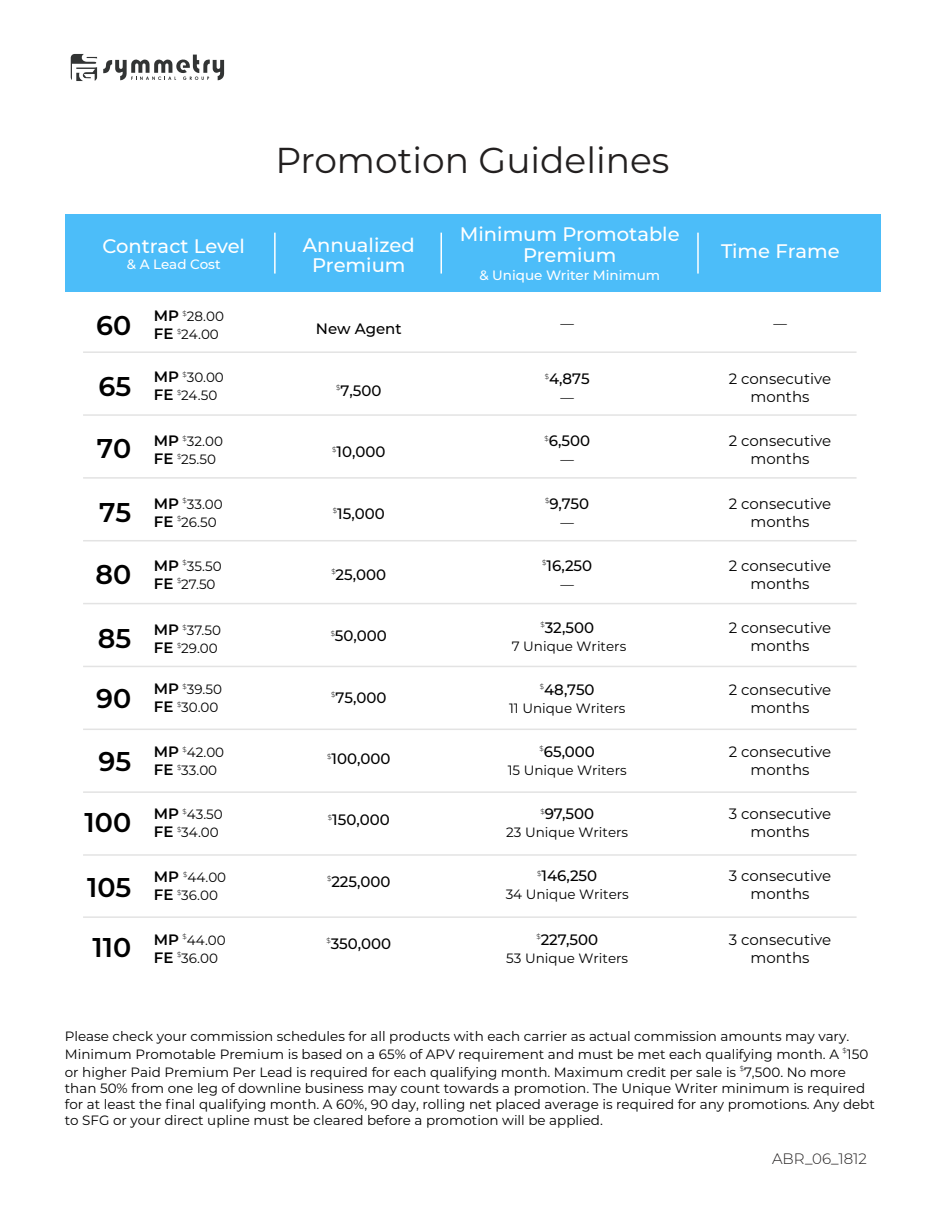
<style>
.page{position:relative;width:945px;height:1215px;background:#fff}
.page>*{position:absolute;margin:0;border:0;box-sizing:border-box;transform-origin:0 0}
.t1{font:36px "Montserrat";color:#221f1f}
.t2{font:600 27px "Montserrat";color:#000}
.t3{font:500 19.5px/20.7px "Montserrat";color:#fff;text-align:center}
.t4{font:15px/18px "Montserrat";color:#000;text-align:center}
.t5{font:500 15px "Montserrat";color:#000}
.t6{font:300 15px "Montserrat";color:#221f1f}
.t7{font:600 15px "Montserrat";color:#000}
.t8{font:13.5px/18px "Montserrat";color:#000}
.t9{font:500 13.5px "Montserrat";color:#fff}
.s1{font-weight:600;font-size:15px}
.s2{font-weight:600;font-size:27px}
</style>
<div class="page">
<div style="left:65px;top:214px;width:815px;height:78px;background:#4cbdf9"></div>
<svg style="left:71px;top:54px;width:26px;height:27px"></svg>
<svg style="left:103px;top:55px;width:121px;height:25px"></svg>
<hr style="left:83px;top:916px;width:774px;height:2px;background:#e3e3e3">
<hr style="left:83px;top:854px;width:774px;height:2px;background:#e3e3e3">
<hr style="left:83px;top:791px;width:774px;height:2px;background:#e3e3e3">
<hr style="left:83px;top:729px;width:774px;height:1px;background:#e3e3e3">
<hr style="left:83px;top:666px;width:774px;height:1px;background:#e3e3e3">
<hr style="left:83px;top:603px;width:774px;height:1px;background:#e3e3e3">
<hr style="left:83px;top:540px;width:774px;height:1px;background:#e3e3e3">
<hr style="left:83px;top:477px;width:774px;height:2px;background:#e3e3e3">
<hr style="left:83px;top:414px;width:774px;height:2px;background:#e3e3e3">
<hr style="left:83px;top:351px;width:774px;height:2px;background:#e3e3e3">
<hr style="left:274px;top:233px;width:2px;height:41px;background:#fff">
<hr style="left:441px;top:233px;width:1px;height:41px;background:#fff">
<hr style="left:697px;top:233px;width:2px;height:41px;background:#fff">
<h3 class="t3" style="left:102px;top:237px;width:144px">Contract Level</h3>
<p class="t9" style="left:127px;top:259px;width:95px">&amp; A Lead Cost</p>
<h2 class="t2" style="left:96px;top:310px;width:37px">60</h2>
<h2 class="t2" style="left:99px;top:371px;width:34px">65</h2>
<p class="t8" style="left:154px;top:308px;width:72px"><span class="s1">MP</span> <sup>$</sup>28.00</p>
<p class="t7" style="left:154px;top:325px;width:29px">FE <sup>$</sup></p>
<p class="t8" style="left:181px;top:326px;width:39px">24.00</p>
<p class="t8" style="left:154px;top:370px;width:72px"><span class="s1">MP</span> <sup>$</sup>30.00</p>
<p class="t7" style="left:154px;top:386px;width:29px">FE <sup>$</sup></p>
<p class="t8" style="left:181px;top:388px;width:37px">24.50</p>
<p class="t8" style="left:154px;top:434px;width:71px;text-indent:-57px"><span class="s2">70</span> <span class="s1">MP</span> <sup>$</sup>32.00<br><span class="s1">FE</span> <sup>$</sup>25.50</p>
<h2 class="t2" style="left:99px;top:497px;width:34px">75</h2>
<p class="t8" style="left:154px;top:496px;width:70px"><span class="s1">MP</span> <sup>$</sup>33.00<br><span class="s1">FE</span> <sup>$</sup>26.50</p>
<h2 class="t2" style="left:96px;top:559px;width:37px">80</h2>
<p class="t8" style="left:154px;top:558px;width:69px"><span class="s1">MP</span> <sup>$</sup>35.50<br><span class="s1">FE</span> <sup>$</sup>27.50</p>
<h2 class="t2" style="left:98px;top:623px;width:35px">85</h2>
<p class="t8" style="left:154px;top:623px;width:69px"><span class="s1">MP</span> <sup>$</sup>37.50<br><span class="s1">FE</span> <sup>$</sup>29.00</p>
<h2 class="t2" style="left:96px;top:683px;width:37px">90</h2>
<p class="t8" style="left:154px;top:681px;width:70px"><span class="s1">MP</span> <sup>$</sup>39.50<br><span class="s1">FE</span> <sup>$</sup>30.00</p>
<h2 class="t2" style="left:99px;top:746px;width:34px">95</h2>
<p class="t8" style="left:154px;top:745px;width:72px"><span class="s1">MP</span> <sup>$</sup>42.00<br><span class="s1">FE</span> <sup>$</sup>33.00</p>
<h2 class="t2" style="left:85px;top:807px;width:48px">100</h2>
<p class="t8" style="left:154px;top:806px;width:70px"><span class="s1">MP</span> <sup>$</sup>43.50<br><span class="s1">FE</span> <sup>$</sup>34.00</p>
<h2 class="t2" style="left:87px;top:872px;width:46px">105</h2>
<p class="t8" style="left:154px;top:870px;width:74px"><span class="s1">MP</span> <sup>$</sup>44.00<br><span class="s1">FE</span> <sup>$</sup>36.00</p>
<h2 class="t2" style="left:93px;top:932px;width:40px">110</h2>
<p class="t8" style="left:154px;top:932px;width:73px"><span class="s1">MP</span> <sup>$</sup>44.00<br><span class="s1">FE</span> <sup>$</sup>36.00</p>
<h1 class="t1" style="left:275px;top:146px;width:396px">Promotion Guidelines</h1>
<h3 class="t3" style="left:460px;top:225px;width:221px">Minimum Promotable<br>Premium</h3>
<p class="t9" style="left:479px;top:269px;width:182px">&amp; Unique Writer Minimum</p>
<h3 class="t3" style="left:303px;top:236px;width:113px">Annualized<br>Premium</h3>
<h3 class="t3" style="left:721px;top:242px;width:120px">Time Frame</h3>
<p class="t5" style="left:316px;top:323px;width:87px">New Agent</p>
<p class="t5" style="left:336px;top:384px;width:47px"><sup>$</sup>7,500</p>
<p class="t5" style="left:332px;top:446px;width:55px"><sup>$</sup>10,000</p>
<p class="t5" style="left:333px;top:507px;width:53px"><sup>$</sup>15,000</p>
<p class="t5" style="left:331px;top:569px;width:56px"><sup>$</sup>25,000</p>
<p class="t5" style="left:331px;top:630px;width:58px"><sup>$</sup>50,000</p>
<p class="t5" style="left:331px;top:691px;width:57px"><sup>$</sup>75,000</p>
<p class="t5" style="left:327px;top:753px;width:65px"><sup>$</sup>100,000</p>
<p class="t5" style="left:328px;top:814px;width:63px"><sup>$</sup>150,000</p>
<p class="t5" style="left:327px;top:875px;width:65px"><sup>$</sup>225,000</p>
<p class="t5" style="left:326px;top:938px;width:66px"><sup>$</sup>350,000</p>
<p class="t8" style="left:561px;top:315px;width:15px">—</p>
<p class="t8" style="left:774px;top:315px;width:15px">—</p>
<p class="t5" style="left:545px;top:373px;width:46px"><sup>$</sup>4,875</p>
<p class="t8" style="left:561px;top:390px;width:15px">—</p>
<p class="t5" style="left:544px;top:435px;width:47px"><sup>$</sup>6,500</p>
<p class="t8" style="left:561px;top:452px;width:15px">—</p>
<p class="t5" style="left:545px;top:497px;width:45px"><sup>$</sup>9,750</p>
<p class="t8" style="left:561px;top:514px;width:15px">—</p>
<p class="t5" style="left:542px;top:559px;width:51px"><sup>$</sup>16,250</p>
<p class="t8" style="left:561px;top:576px;width:15px">—</p>
<p class="t5" style="left:540px;top:621px;width:55px"><sup>$</sup>32,500</p>
<p class="t8" style="left:512px;top:638px;width:116px">7 Unique Writers</p>
<p class="t5" style="left:540px;top:684px;width:56px"><sup>$</sup>48,750</p>
<p class="t8" style="left:509px;top:700px;width:118px">11 Unique Writers</p>
<p class="t5" style="left:540px;top:746px;width:57px"><sup>$</sup>65,000</p>
<p class="t8" style="left:508px;top:762px;width:121px">15 Unique Writers</p>
<p class="t5" style="left:540px;top:808px;width:55px"><sup>$</sup>97,500</p>
<p class="t8" style="left:506px;top:824px;width:123px">23 Unique Writers</p>
<p class="t5" style="left:537px;top:870px;width:62px"><sup>$</sup>146,250</p>
<p class="t8" style="left:506px;top:886px;width:125px">34 Unique Writers</p>
<p class="t5" style="left:536px;top:933px;width:63px"><sup>$</sup>227,500</p>
<p class="t8" style="left:506px;top:950px;width:123px">53 Unique Writers</p>
<p class="t4" style="left:729px;top:371px;width:104px">2 consecutive months</p>
<p class="t4" style="left:729px;top:433px;width:104px">2 consecutive months</p>
<p class="t4" style="left:729px;top:495px;width:104px">2 consecutive months</p>
<p class="t4" style="left:729px;top:558px;width:104px">2 consecutive months</p>
<p class="t4" style="left:729px;top:620px;width:104px">2 consecutive months</p>
<p class="t4" style="left:729px;top:682px;width:104px">2 consecutive months</p>
<p class="t4" style="left:729px;top:744px;width:104px">2 consecutive months</p>
<p class="t4" style="left:729px;top:806px;width:104px">3 consecutive months</p>
<p class="t4" style="left:729px;top:868px;width:104px">3 consecutive months</p>
<p class="t4" style="left:729px;top:932px;width:104px">3 consecutive months</p>
<p class="t8" style="left:65px;top:1028px;width:805px">Please check your commission schedules for all products with each carrier as actual commission amounts may vary.<br>Minimum Promotable Premium is based on a 65% of APV requirement and must be met each qualifying month. A <sup>$</sup>150 or higher Paid Premium Per Lead is required for each qualifying month. Maximum credit per sale is <sup>$</sup>7,500. No more</p>
<p class="t8" style="left:65px;top:1081px;width:812px;line-height:16.2px">than 50% from one leg of downline business may count towards a promotion. The Unique Writer minimum is required for at least the final qualifying month. A 60%, 90 day, rolling net placed average is required for any promotions. Any debt to SFG or your direct upline must be cleared before a promotion will be applied.</p>
<p class="t6" style="left:772px;top:1152px;width:96px">ABR_06_1812</p>
</div>
